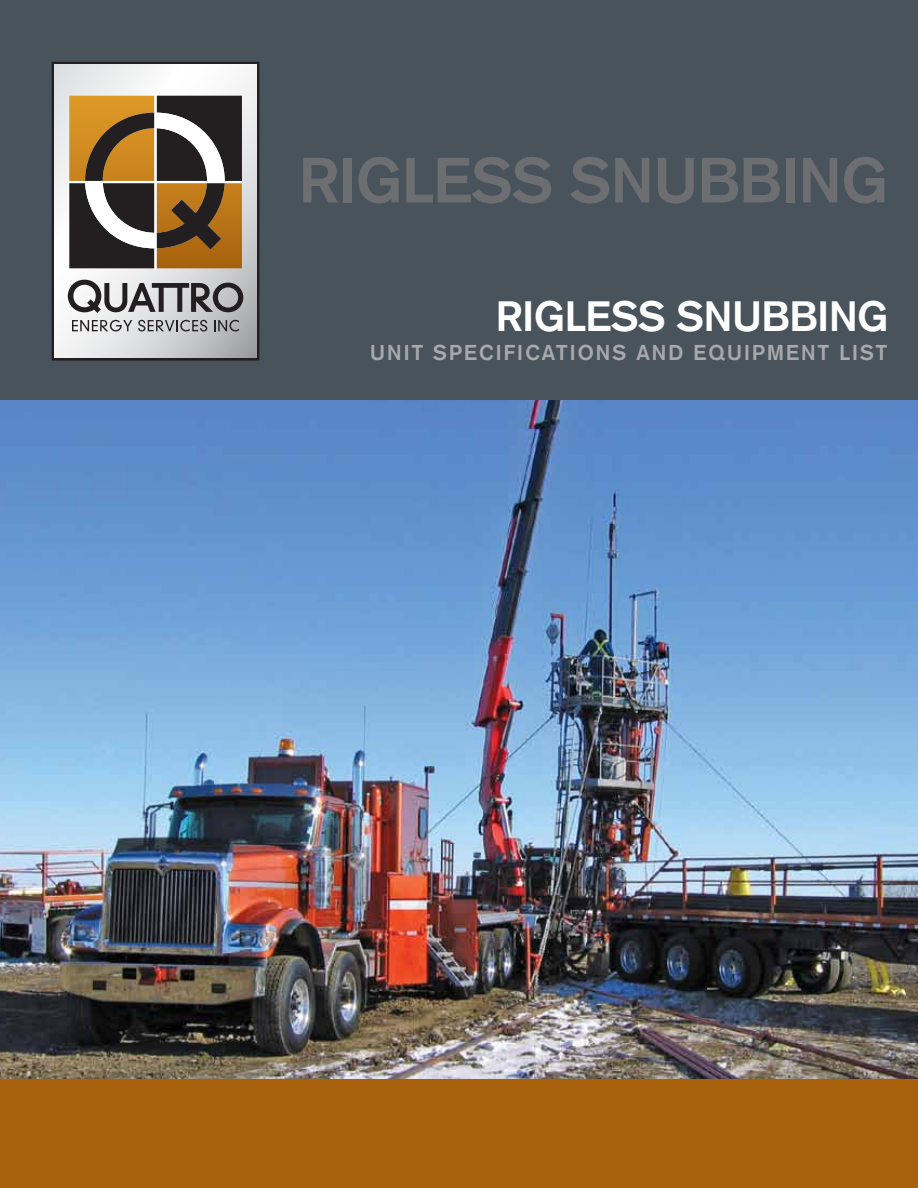
<style>
.page{position:relative;width:918px;height:1188px;background:#fff}
.page>*{position:absolute;margin:0;border:0;box-sizing:border-box;transform-origin:0 0}
.t1{font:700 62.55px "Akzidenz Grotesk";color:#6d6e71}
.t2{font:700 41.7px "Akzidenz Grotesk";color:#fff}
.t3{font:700 21.15px "Akzidenz Grotesk";letter-spacing:.1em;color:#a7a9ac}
</style>
<div class="page">
<img style="left:0;top:400px;width:918px;height:680px">
<div style="left:0;top:0;width:918px;height:400px;background:#48535b"></div>
<div style="left:0;top:1080px;width:918px;height:108px;background:#a7600c"></div>
<div style="left:52px;top:62px;width:207px;height:299px;border:6px solid #231f20"></div>
<svg style="left:55px;top:65px;width:202px;height:293px;background:#e1e1e2"></svg>
<svg style="left:68px;top:280px;width:175px;height:33px;background:#939293"></svg>
<svg style="left:72px;top:320px;width:60px;height:11px"></svg>
<svg style="left:138px;top:320px;width:69px;height:11px"></svg>
<svg style="left:214px;top:320px;width:25px;height:11px"></svg>
<svg style="left:69px;top:96px;width:173px;height:172px;background:#785c38"></svg>
<hr style="left:68px;top:181px;width:174px;height:2px;background:#fff">
<hr style="left:154px;top:94px;width:3px;height:176px;background:#fff">
<h1 class="t1" style="left:299px;top:143px;width:590px">RIGLESS SNUBBING</h1>
<h2 class="t2" style="left:496px;top:292px;width:394px">RIGLESS SNUBBING</h2>
<p class="t3" style="left:370px;top:340px;width:519px">UNIT SPECIFICATIONS AND EQUIPMENT LIST</p>
</div>
